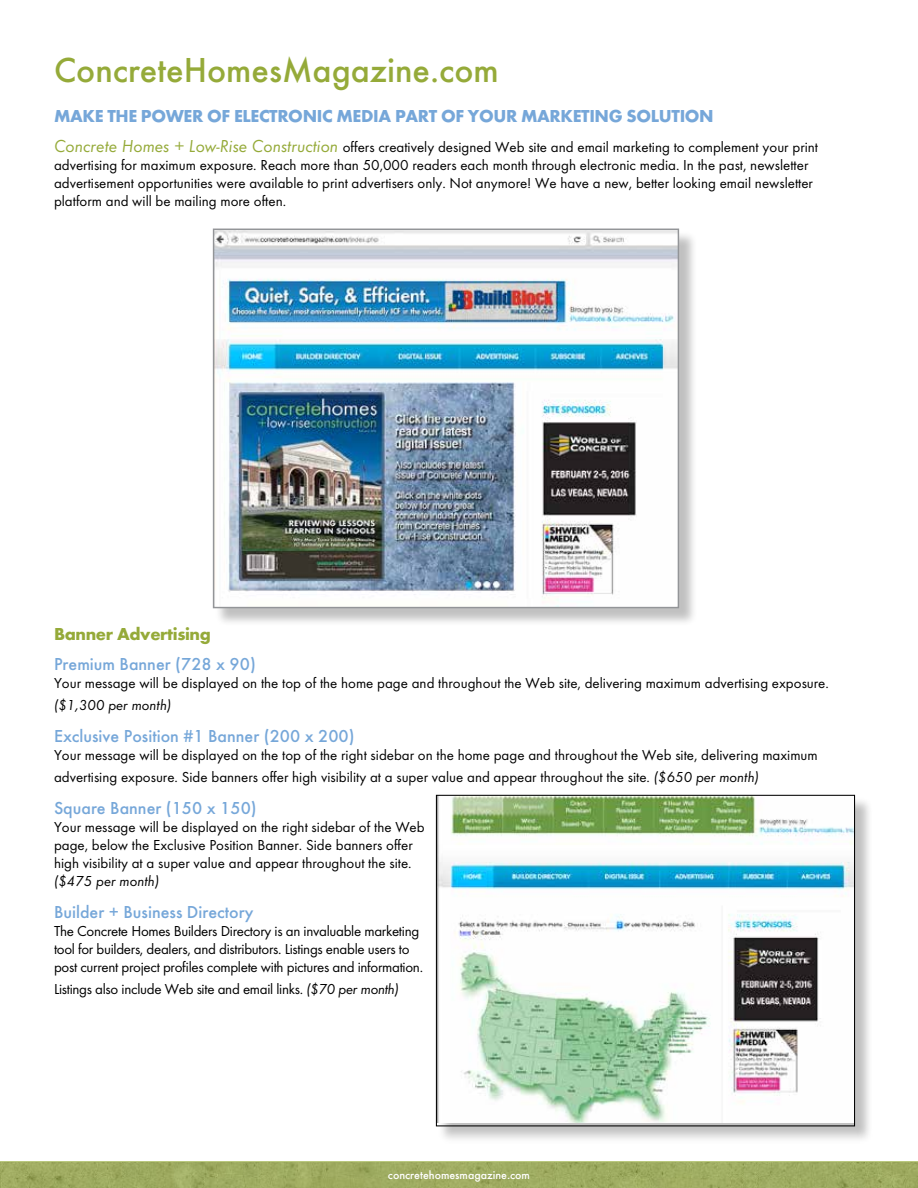
<style>
.page{position:relative;width:918px;height:1188px;background:#fff}
.page>*{position:absolute;margin:0;border:0;box-sizing:border-box;transform-origin:0 0}
.t1{font:500 36px "Futura T";color:#95aa39}
.t2{font:500 18px "Futura T";color:#76a7d9}
.t3{font:700 18px "Futura T";letter-spacing:-.02em;color:#76a7d9}
.t4{font:700 18px "Futura T";letter-spacing:-.02em;color:#95aa39}
.t5{font:15px/18px "Futura T";color:#000}
.t6{font:15px/18px "Futura T";letter-spacing:-.02em;color:#000}
.t7{font:italic 15px "Futura T";color:#000}
.t8{font:500 12px "Futura T";color:#fff}
.s1{font-style:italic;font-size:18px;color:#95aa39}
.s2{font-style:italic}
</style>
<div class="page">
<div style="left:215px;top:231px;width:482px;height:396px;background:#000;opacity:.25"></div>
<img style="left:215px;top:231px;width:462px;height:375px">
<div style="left:438px;top:797px;width:435px;height:348px;background:#000;opacity:.25"></div>
<img style="left:438px;top:797px;width:415px;height:326px">
<div style="left:436px;top:795px;width:419px;height:331px;border:1px solid #000"></div>
<div style="left:0;top:1161px;width:918px;height:27px;background:#9eab61"></div>
<h1 class="t1" style="left:54px;top:49px;width:446px">ConcreteHomesMagazine.com</h1>
<p class="t3" style="left:54px;top:105px;width:661px">MAKE THE POWER OF ELECTRONIC MEDIA PART OF YOUR MARKETING SOLUTION</p>
<p class="t5" style="left:54px;top:138px;width:766px"><span class="s1">Concrete Homes + Low-Rise Construction</span> offers creatively designed Web site and email marketing to complement your print advertising for maximum exposure. Reach more than 50,000 readers each month through electronic media. In the past, newsletter advertisement opportunities were available to print advertisers only. Not anymore! We have a new, better looking email newsletter platform and will be mailing more often.</p>
<p class="t4" style="left:54px;top:623px;width:158px">Banner Advertising</p>
<p class="t2" style="left:54px;top:654px;width:203px">Premium Banner (728 x 90)</p>
<p class="t5" style="left:54px;top:674px;width:776px">Your message will be displayed on the top of the home page and throughout the Web site, delivering maximum advertising exposure.</p>
<p class="t7" style="left:54px;top:696px;width:119px">($1,300 per month)</p>
<p class="t2" style="left:54px;top:726px;width:302px">Exclusive Position #1 Banner (200 x 200)</p>
<p class="t5" style="left:54px;top:744px;width:765px;line-height:21.6px">Your message will be displayed on the top of the right sidebar on the home page and throughout the Web site, delivering maximum advertising exposure. Side banners offer high visibility at a super value and appear throughout the site. <span class="s2">($650 per month)</span></p>
<p class="t2" style="left:54px;top:797px;width:204px">Square Banner (150 x 150)</p>
<p class="t5" style="left:54px;top:818px;width:372px">Your message will be displayed on the right sidebar of the Web page, below the Exclusive Position Banner. Side banners offer high visibility at a super value and appear throughout the site.</p>
<p class="t7" style="left:54px;top:872px;width:107px">($475 per month)</p>
<p class="t2" style="left:54px;top:902px;width:201px">Builder + Business Directory</p>
<p class="t6" style="left:54px;top:922px;width:371px">The Concrete Homes Builders Directory is an invaluable marketing tool for builders, dealers, and distributors. Listings enable users to post current project profiles complete with pictures and information.</p>
<p class="t6" style="left:54px;top:980px;width:346px">Listings also include Web site and email links. <span class="s2">($70 per month)</span></p>
<p class="t8" style="left:388px;top:1168px;width:144px">concretehomesmagazine.com</p>
</div>
